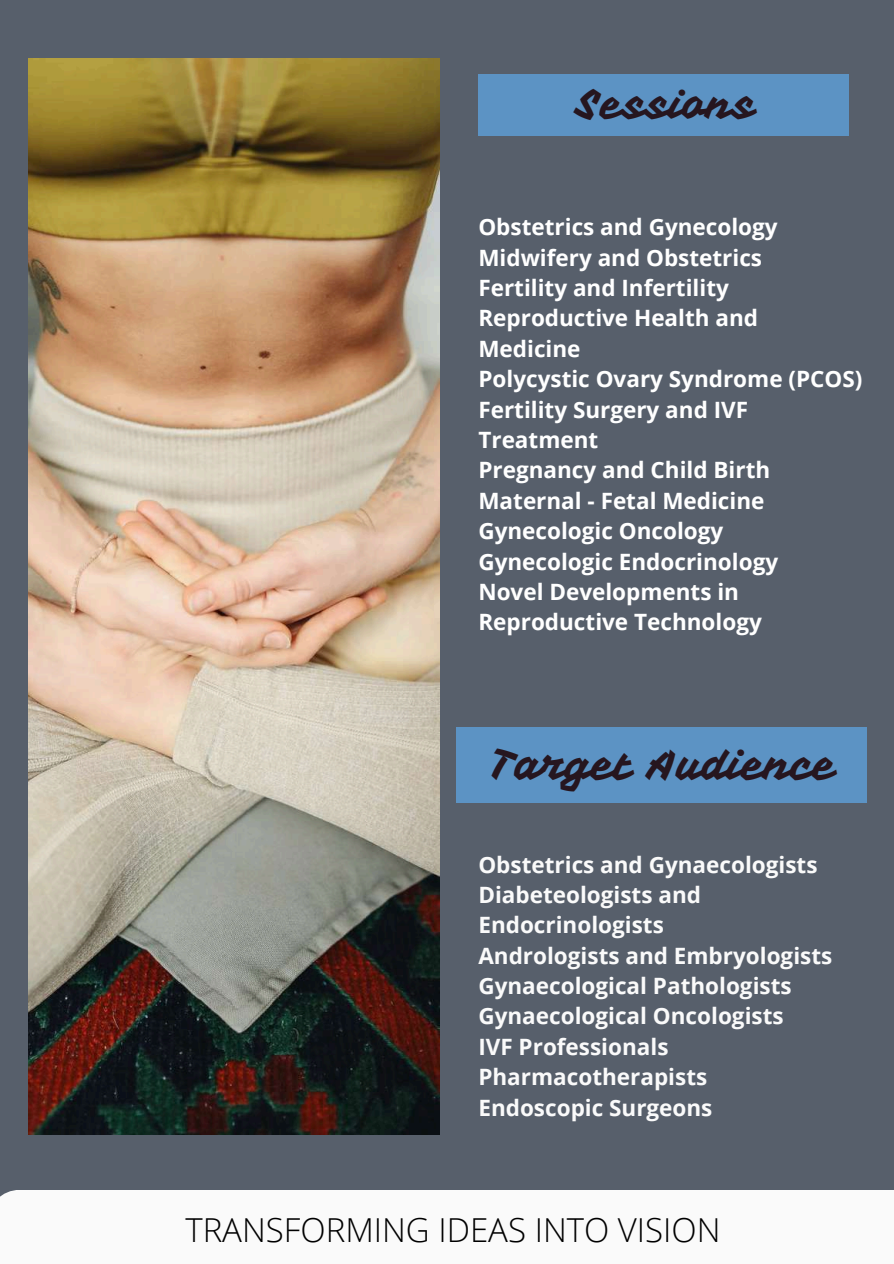
<style>
.page{position:relative;width:894px;height:1264px;background:#fff}
.page>*{position:absolute;margin:0;border:0;box-sizing:border-box;transform-origin:0 0}
.t1{font:42px "Vampiro One";color:#26161f}
.t2{font:40.5px "Vampiro One";color:#26161f}
.t3{font:300 33px "Open Sans";color:#000}
.t4{font:700 22.5px/30.3px "Open Sans";color:#fff}
.t5{font:700 22.5px/30.3px "Open Sans";color:#fafafa}
</style>
<div class="page">
<div style="left:0;top:0;width:893px;height:1263px;background:#575f6b"></div>
<div style="left:456px;top:727px;width:410px;height:75px;background:#5c93c4"></div>
<div style="left:478px;top:74px;width:370px;height:61px;background:#5c93c4"></div>
<img style="left:28px;top:59px;width:411px;height:1075px">
<div style="left:0;top:1189px;width:893px;height:74px;background:#fafafa"></div>
<h2 class="t2" style="left:576px;top:79px;width:181px">Sessions</h2>
<p class="t4" style="left:478px;top:211px;width:385px">Obstetrics and Gynecology<br>Midwifery and Obstetrics<br>Fertility and Infertility<br>Reproductive Health and<br>Medicine<br>Polycystic Ovary Syndrome (PCOS)<br>Fertility Surgery and IVF<br>Treatment<br>Pregnancy and Child Birth<br>Maternal - Fetal Medicine<br>Gynecologic Oncology<br>Gynecologic Endocrinology<br>Novel Developments in<br>Reproductive Technology</p>
<h1 class="t1" style="left:491px;top:739px;width:346px">Target Audience</h1>
<p class="t5" style="left:478px;top:848px;width:355px">Obstetrics and Gynaecologists<br>Diabeteologists and<br>Endocrinologists<br>Andrologists and Embryologists<br>Gynaecological Pathologists<br>Gynaecological Oncologists<br>IVF Professionals<br>Pharmacotherapists<br>Endoscopic Surgeons</p>
<h3 class="t3" style="left:185px;top:1206px;width:536px">TRANSFORMING IDEAS INTO VISION</h3>
</div>
